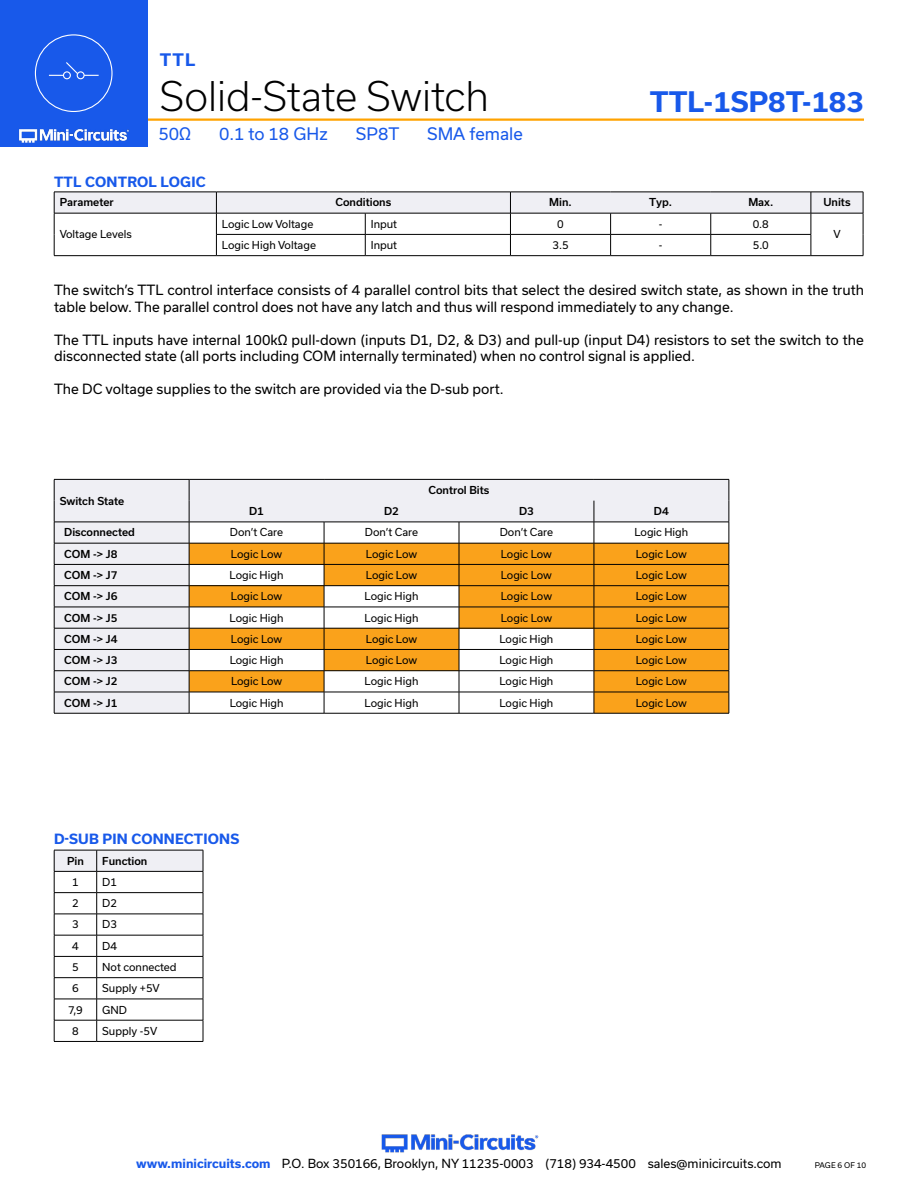
<style>
.page{position:relative;width:918px;height:1188px;background:#fff}
.page>*{position:absolute;margin:0;border:0;box-sizing:border-box;transform-origin:0 0}
.t1{font:300 39px "Usual";color:#000}
.t2{font:700 27px "Usual";color:#1859ea}
.t3{font:16.5px "Usual";color:#1859ea}
.t4{font:700 16.5px "Usual";color:#1859ea}
.t5{font:13.5px/16.5px "Usual";color:#000}
.t6{font:700 13.5px "Usual";letter-spacing:.015em;color:#1859ea}
.t7{font:12px "Usual";color:#000}
.t8{font:10.5px "Usual";color:#000}
.t9{font:10.5px "Usual";color:#000101}
.t10{font:500 10.5px "Usual";color:#000}
.t11{font:7.5px "Usual";color:#000}
.s1{font-weight:700;color:#1859ea}
</style>
<div class="page">
<hr style="left:131px;top:118px;width:733px;height:3px;background:#ffa300">
<div style="left:0;top:0;width:147px;height:147px;background:#1859ea"></div>
<hr style="left:917px;top:0;width:1px;height:147px;background:#1859ea">
<img style="left:19px;top:128px;width:110px;height:15px">
<img style="left:381px;top:1134px;width:158px;height:19px">
<div style="left:35px;top:34px;width:78px;height:78px;border:1px solid #fff;border-radius:50%"></div>
<div style="left:63px;top:71px;width:8px;height:8px;border:1px solid #fff;border-radius:50%"></div>
<div style="left:77px;top:71px;width:8px;height:8px;border:1px solid #fff;border-radius:50%"></div>
<svg style="left:49px;top:62px;width:50px;height:14px"></svg>
<hr style="left:54px;top:713px;width:135px;height:1px;background:#000">
<hr style="left:189px;top:713px;width:135px;height:1px;background:#000">
<hr style="left:324px;top:713px;width:135px;height:1px;background:#000">
<hr style="left:459px;top:713px;width:135px;height:1px;background:#000">
<hr style="left:594px;top:713px;width:135px;height:1px;background:#000">
<svg style="left:54px;top:479px;width:676px;height:234px"></svg>
<hr style="left:54px;top:255px;width:162px;height:1px;background:#000">
<hr style="left:216px;top:255px;width:149px;height:1px;background:#000">
<hr style="left:365px;top:255px;width:145px;height:1px;background:#000">
<hr style="left:510px;top:255px;width:101px;height:1px;background:#000">
<hr style="left:611px;top:255px;width:100px;height:1px;background:#000">
<hr style="left:711px;top:255px;width:100px;height:1px;background:#000">
<hr style="left:811px;top:255px;width:52px;height:1px;background:#000">
<svg style="left:54px;top:192px;width:810px;height:63px"></svg>
<hr style="left:54px;top:1041px;width:43px;height:1px;background:#000">
<hr style="left:97px;top:1041px;width:106px;height:1px;background:#000">
<svg style="left:54px;top:850px;width:150px;height:191px"></svg>
<p class="t4" style="left:160px;top:51px;width:37px">TTL</p>
<h1 class="t1" style="left:160px;top:74px;width:331px">Solid-State Switch</h1>
<p class="t3" style="left:158px;top:124px;width:34px">50Ω</p>
<p class="t3" style="left:219px;top:124px;width:110px">0.1 to 18 GHz</p>
<p class="t3" style="left:356px;top:124px;width:45px">SP8T</p>
<p class="t3" style="left:427px;top:124px;width:97px">SMA female</p>
<p class="t6" style="left:54px;top:174px;width:153px">TTL CONTROL LOGIC</p>
<h2 class="t2" style="left:650px;top:86px;width:216px">TTL-1SP8T-183</h2>
<p class="t10" style="left:60px;top:196px;width:56px">Parameter</p>
<p class="t10" style="left:336px;top:196px;width:57px">Conditions</p>
<p class="t10" style="left:549px;top:196px;width:24px">Min.</p>
<p class="t10" style="left:649px;top:196px;width:25px">Typ.</p>
<p class="t10" style="left:748px;top:196px;width:26px">Max.</p>
<p class="t10" style="left:823px;top:196px;width:29px">Units</p>
<p class="t8" style="left:60px;top:228px;width:74px">Voltage Levels</p>
<p class="t8" style="left:222px;top:218px;width:93px">Logic Low Voltage</p>
<p class="t8" style="left:371px;top:218px;width:28px">Input</p>
<p class="t8" style="left:557px;top:218px;width:8px">0</p>
<p class="t8" style="left:659px;top:218px;width:5px">-</p>
<p class="t8" style="left:753px;top:218px;width:18px">0.8</p>
<p class="t8" style="left:833px;top:228px;width:9px">V</p>
<p class="t8" style="left:222px;top:239px;width:96px">Logic High Voltage</p>
<p class="t8" style="left:371px;top:239px;width:28px">Input</p>
<p class="t8" style="left:552px;top:239px;width:18px">3.5</p>
<p class="t8" style="left:659px;top:239px;width:5px">-</p>
<p class="t8" style="left:753px;top:239px;width:17px">5.0</p>
<p class="t5" style="left:54px;top:282px;width:811px">The switch’s TTL control interface consists of 4 parallel control bits that select the desired switch state, as shown in the truth table below. The parallel control does not have any latch and thus will respond immediately to any change.</p>
<p class="t5" style="left:54px;top:331px;width:811px">The TTL inputs have internal 100kΩ pull-down (inputs D1, D2, &amp; D3) and pull-up (input D4) resistors to set the switch to the disconnected state (all ports including COM internally terminated) when no control signal is applied.</p>
<p class="t5" style="left:54px;top:381px;width:451px">The DC voltage supplies to the switch are provided via the D-sub port.</p>
<p class="t10" style="left:60px;top:495px;width:66px">Switch State</p>
<p class="t10" style="left:429px;top:484px;width:62px">Control Bits</p>
<p class="t10" style="left:249px;top:505px;width:16px">D1</p>
<p class="t10" style="left:384px;top:505px;width:16px">D2</p>
<p class="t10" style="left:519px;top:505px;width:16px">D3</p>
<p class="t10" style="left:654px;top:505px;width:16px">D4</p>
<p class="t10" style="left:64px;top:526px;width:72px">Disconnected</p>
<p class="t9" style="left:230px;top:526px;width:55px">Don’t Care</p>
<p class="t9" style="left:365px;top:526px;width:55px">Don’t Care</p>
<p class="t9" style="left:500px;top:526px;width:55px">Don’t Care</p>
<p class="t8" style="left:634px;top:526px;width:55px">Logic High</p>
<p class="t10" style="left:64px;top:548px;width:55px">COM -&gt; J8</p>
<p class="t9" style="left:231px;top:548px;width:53px">Logic Low</p>
<p class="t9" style="left:366px;top:548px;width:53px">Logic Low</p>
<p class="t9" style="left:501px;top:548px;width:53px">Logic Low</p>
<p class="t9" style="left:636px;top:548px;width:53px">Logic Low</p>
<p class="t10" style="left:64px;top:569px;width:55px">COM -&gt; J7</p>
<p class="t8" style="left:230px;top:569px;width:55px">Logic High</p>
<p class="t9" style="left:366px;top:569px;width:53px">Logic Low</p>
<p class="t9" style="left:501px;top:569px;width:53px">Logic Low</p>
<p class="t9" style="left:636px;top:569px;width:53px">Logic Low</p>
<p class="t10" style="left:64px;top:590px;width:55px">COM -&gt; J6</p>
<p class="t9" style="left:231px;top:590px;width:53px">Logic Low</p>
<p class="t8" style="left:365px;top:590px;width:55px">Logic High</p>
<p class="t9" style="left:501px;top:590px;width:53px">Logic Low</p>
<p class="t9" style="left:636px;top:590px;width:53px">Logic Low</p>
<p class="t10" style="left:64px;top:612px;width:55px">COM -&gt; J5</p>
<p class="t8" style="left:230px;top:612px;width:55px">Logic High</p>
<p class="t8" style="left:365px;top:612px;width:55px">Logic High</p>
<p class="t9" style="left:501px;top:612px;width:53px">Logic Low</p>
<p class="t9" style="left:636px;top:612px;width:53px">Logic Low</p>
<p class="t10" style="left:64px;top:633px;width:55px">COM -&gt; J4</p>
<p class="t9" style="left:231px;top:633px;width:53px">Logic Low</p>
<p class="t9" style="left:366px;top:633px;width:53px">Logic Low</p>
<p class="t8" style="left:500px;top:633px;width:55px">Logic High</p>
<p class="t9" style="left:636px;top:633px;width:53px">Logic Low</p>
<p class="t10" style="left:64px;top:654px;width:55px">COM -&gt; J3</p>
<p class="t8" style="left:230px;top:654px;width:55px">Logic High</p>
<p class="t9" style="left:366px;top:654px;width:53px">Logic Low</p>
<p class="t8" style="left:500px;top:654px;width:55px">Logic High</p>
<p class="t9" style="left:636px;top:654px;width:53px">Logic Low</p>
<p class="t10" style="left:64px;top:675px;width:55px">COM -&gt; J2</p>
<p class="t9" style="left:231px;top:675px;width:53px">Logic Low</p>
<p class="t8" style="left:365px;top:675px;width:55px">Logic High</p>
<p class="t8" style="left:500px;top:675px;width:55px">Logic High</p>
<p class="t9" style="left:636px;top:675px;width:53px">Logic Low</p>
<p class="t10" style="left:64px;top:697px;width:55px">COM -&gt; J1</p>
<p class="t8" style="left:230px;top:697px;width:55px">Logic High</p>
<p class="t8" style="left:365px;top:697px;width:55px">Logic High</p>
<p class="t8" style="left:500px;top:697px;width:55px">Logic High</p>
<p class="t9" style="left:636px;top:697px;width:53px">Logic Low</p>
<p class="t6" style="left:54px;top:831px;width:187px">D-SUB PIN CONNECTIONS</p>
<p class="t10" style="left:67px;top:855px;width:18px">Pin</p>
<p class="t10" style="left:102px;top:855px;width:47px">Function</p>
<p class="t8" style="left:72px;top:876px;width:8px">1</p>
<p class="t8" style="left:102px;top:876px;width:16px">D1</p>
<p class="t8" style="left:72px;top:897px;width:8px">2</p>
<p class="t8" style="left:102px;top:897px;width:16px">D2</p>
<p class="t8" style="left:72px;top:918px;width:8px">3</p>
<p class="t8" style="left:102px;top:918px;width:16px">D3</p>
<p class="t8" style="left:72px;top:940px;width:8px">4</p>
<p class="t8" style="left:102px;top:940px;width:16px">D4</p>
<p class="t8" style="left:72px;top:961px;width:8px">5</p>
<p class="t8" style="left:102px;top:961px;width:76px">Not connected</p>
<p class="t8" style="left:72px;top:982px;width:8px">6</p>
<p class="t8" style="left:102px;top:982px;width:59px">Supply +5V</p>
<p class="t8" style="left:68px;top:1004px;width:16px">7,9</p>
<p class="t8" style="left:102px;top:1004px;width:26px">GND</p>
<p class="t8" style="left:72px;top:1025px;width:8px">8</p>
<p class="t8" style="left:102px;top:1025px;width:57px">Supply -5V</p>
<p class="t7" style="left:136px;top:1157px;width:647px"><span class="s1">www.minicircuits.com</span> P.O. Box 350166, Brooklyn, NY 11235-0003 (718) 934-4500 sales@minicircuits.com</p>
<p class="t11" style="left:815px;top:1161px;width:53px">PAGE 6 OF 10</p>
</div>
